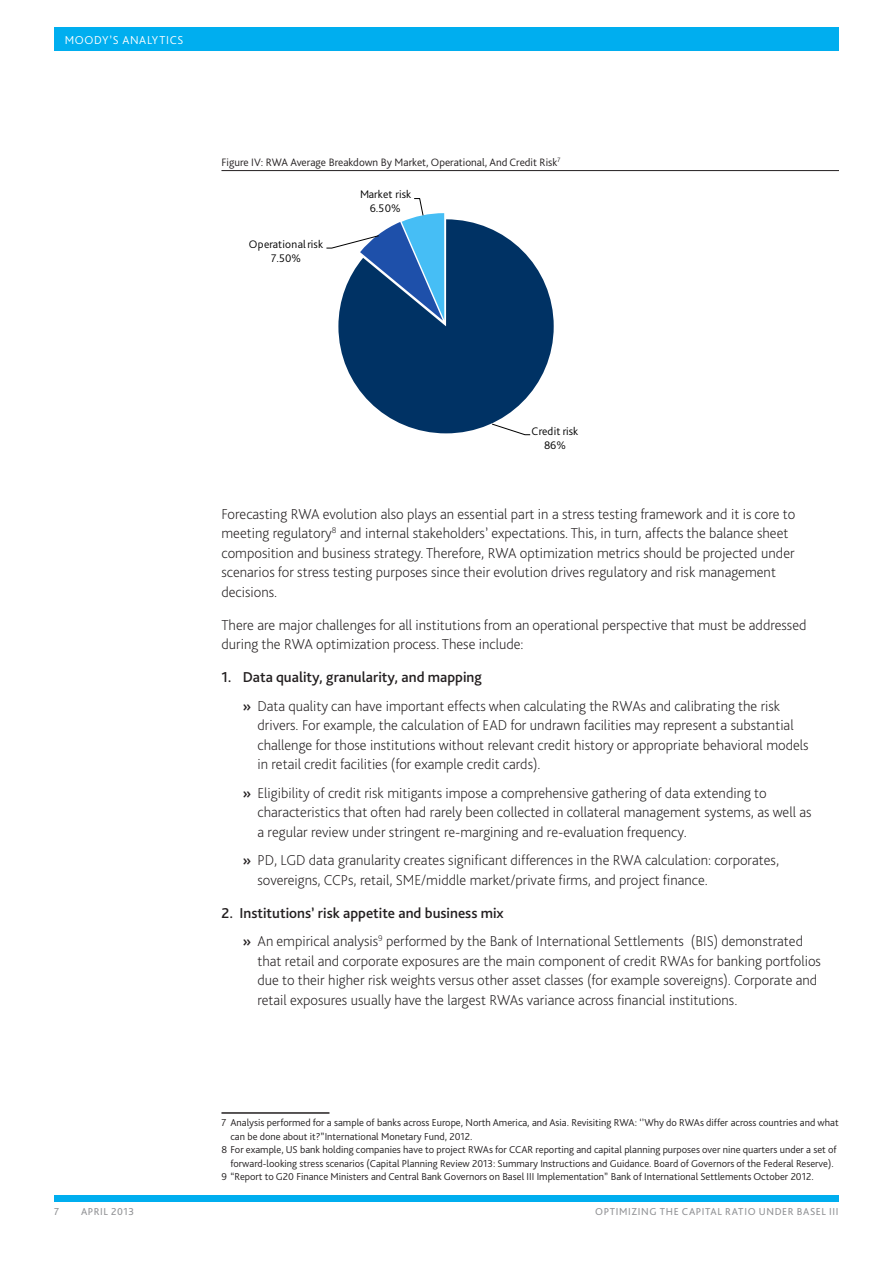
<style>
.page{position:relative;width:893px;height:1263px;background:#fff}
.page>*{position:absolute;margin:0;border:0;box-sizing:border-box;transform-origin:0 0}
.t1{font:200 15px/19.5px "Bliss Pro";color:#231f20}
.t2{font:300 12px "Bliss Pro";letter-spacing:.055em;color:#fff}
.t3{font:300 11.55px/14.1px "Bliss Pro";letter-spacing:.005em;color:#000;text-align:center}
.t4{font:300 11.25px "Bliss Pro";color:#231f20}
.t5{font:300 10.5px "Bliss Pro";color:#231f20}
.t6{font:10.5px "Bliss Pro";letter-spacing:.06em;color:#919295}
.s1{font-weight:500}
</style>
<div class="page">
<div style="left:54px;top:1195px;width:785px;height:6px;background:#00aeef"></div>
<div style="left:54px;top:27px;width:785px;height:24px;background:#00aeef"></div>
<hr style="left:221px;top:170px;width:618px;height:1px;background:#231f20">
<svg style="left:338px;top:219px;width:216px;height:214px;fill:#003264"></svg>
<svg style="left:491px;top:423px;width:40px;height:13px"></svg>
<svg style="left:326px;top:198px;width:118px;height:123px"></svg>
<hr style="left:221px;top:1112px;width:108px;height:2px;background:#231f20">
<p class="t2" style="left:65px;top:32px;width:119px">MOODY’S ANALYTICs</p>
<p class="t4" style="left:221px;top:155px;width:341px">Figure IV: RWA Average Breakdown By Market, Operational, And Credit Risk<sup>7</sup></p>
<p class="t3" style="left:249px;top:237px;width:76px">Operational risk<br>7.50%</p>
<p class="t3" style="left:360px;top:187px;width:53px">Market risk<br>6.50%</p>
<p class="t3" style="left:532px;top:423px;width:48px">Credit risk<br>86%</p>
<p class="t1" style="left:221px;top:503px;width:575px">Forecasting RWA evolution also plays an essential part in a stress testing framework and it is core to meeting regulatory<sup>8</sup> and internal stakeholders’ expectations. This, in turn, affects the balance sheet composition and business strategy. Therefore, RWA optimization metrics should be projected under scenarios for stress testing purposes since their evolution drives regulatory and risk management decisions.</p>
<p class="t1" style="left:221px;top:614px;width:586px">There are major challenges for all institutions from an operational perspective that must be addressed during the RWA optimization process. These include:</p>
<p class="t1" style="left:242px;top:662px;width:539px;line-height:28.5px;text-indent:-21px"><span class="s1">1. Data quality, granularity, and mapping<br>»</span> Data quality can have important effects when calculating the RWAs and calibrating the risk</p>
<p class="t1" style="left:257px;top:715px;width:553px">drivers. For example, the calculation of EAD for undrawn facilities may represent a substantial challenge for those institutions without relevant credit history or appropriate behavioral models in retail credit facilities (for example credit cards).</p>
<p class="t1" style="left:257px;top:782px;width:556px;text-indent:-15px"><span class="s1">»</span> Eligibility of credit risk mitigants impose a comprehensive gathering of data extending to characteristics that often had rarely been collected in collateral management systems, as well as a regular review under stringent re-margining and re-evaluation frequency.</p>
<p class="t1" style="left:257px;top:850px;width:523px;text-indent:-15px"><span class="s1">»</span> PD, LGD data granularity creates significant differences in the RWA calculation: corporates, sovereigns, CCPs, retail, SME/middle market/private firms, and project finance.</p>
<p class="t1" style="left:242px;top:898px;width:562px;line-height:28.5px;text-indent:-21px"><span class="s1">2. Institutions’ risk appetite and business mix<br>»</span> An empirical analysis<sup>9</sup> performed by the Bank of International Settlements (BIS) demonstrated</p>
<p class="t1" style="left:257px;top:950px;width:565px">that retail and corporate exposures are the main component of credit RWAs for banking portfolios due to their higher risk weights versus other asset classes (for example sovereigns). Corporate and retail exposures usually have the largest RWAs variance across financial institutions.</p>
<p class="t5" style="left:221px;top:1116px;width:619px">7 Analysis performed for a sample of banks across Europe, North America, and Asia. Revisiting RWA: ‘’Why do RWAs differ across countries and what</p>
<p class="t5" style="left:230px;top:1130px;width:244px">can be done about it?”International Monetary Fund, 2012.</p>
<p class="t5" style="left:221px;top:1143px;width:617px">8 For example, US bank holding companies have to project RWAs for CCAR reporting and capital planning purposes over nine quarters under a set of</p>
<p class="t5" style="left:230px;top:1157px;width:605px">forward-looking stress scenarios (Capital Planning Review 2013: Summary Instructions and Guidance. Board of Governors of the Federal Reserve).</p>
<p class="t5" style="left:221px;top:1170px;width:594px">9 “Report to G20 Finance Ministers and Central Bank Governors on Basel III Implementation’’ Bank of International Settlements October 2012.</p>
<p class="t6" style="left:54px;top:1205px;width:7px">7</p>
<p class="t6" style="left:81px;top:1205px;width:55px">APRIL 2013</p>
<p class="t6" style="left:595px;top:1205px;width:238px">OPTIMIZING THE CAPITAL RATIO UNDER BASEL III</p>
</div>
